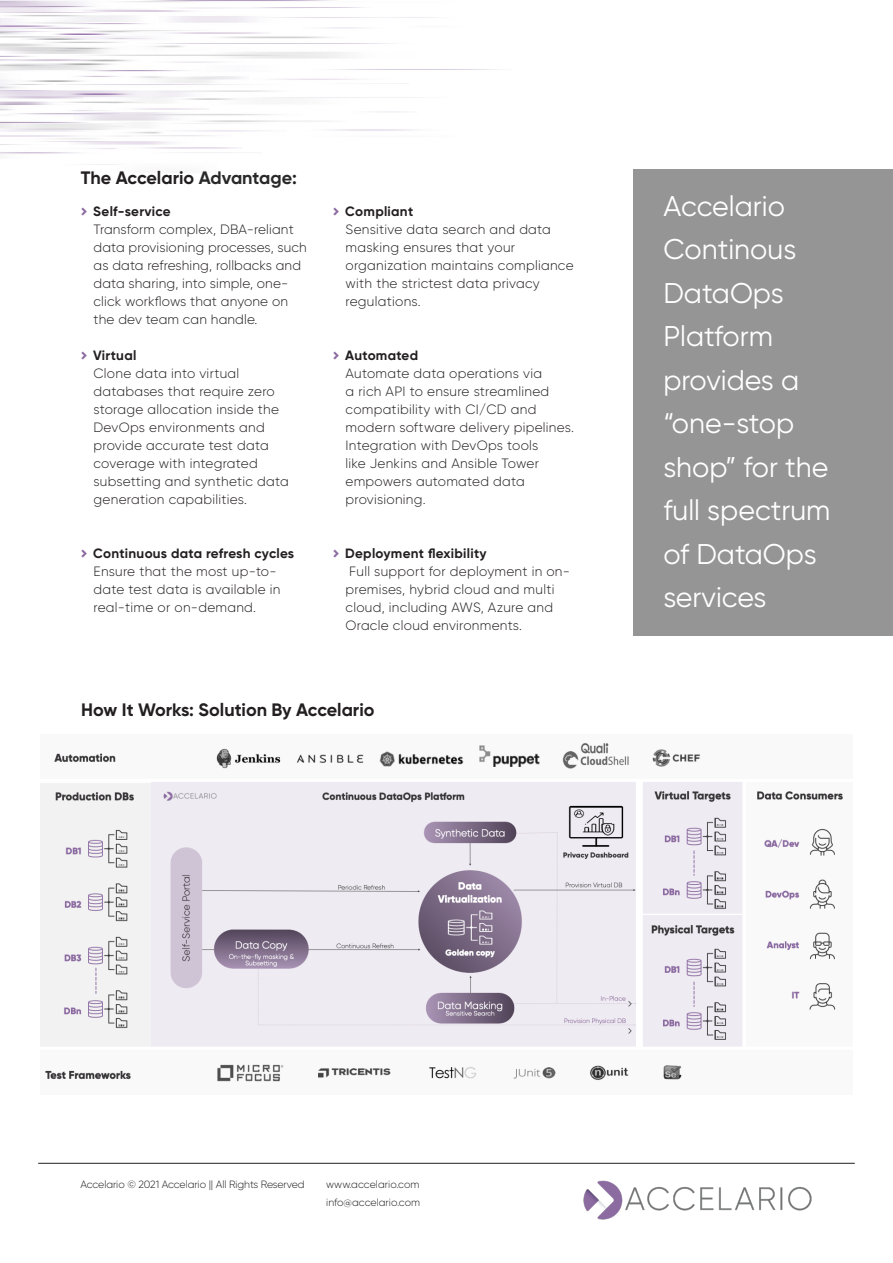
<style>
.page{position:relative;width:893px;height:1263px;background:#fff}
.page>*{position:absolute;margin:0;border:0;box-sizing:border-box;transform-origin:0 0}
.t1{font:28.5px/43.5px "Gilroy";color:#fff}
.t2{font:700 18px "Gilroy";color:#231f20}
.t3{font:15px "Aharoni G Condensed";color:#8c6aa0}
.t4{font:300 13.5px/18px "Gilroy";letter-spacing:.02em;color:#231f20}
.t5{font:700 13.5px "Gilroy";letter-spacing:.02em;color:#231f20}
.טקסט_רץ{font:300 10.5px "Gilroy";letter-spacing:-.01em;color:#231f20}
.s1{color:#2a292a}
</style>
<div class="page">
<div style="left:633px;top:170px;width:260px;height:466px;background:#969595"></div>
<img style="left:583px;top:1180px;width:229px;height:40px">
<hr style="left:38px;top:1163px;width:817px;height:1px;background:#231f20">
<img style="left:40px;top:742px;width:803px;height:340px">
<svg style="left:628px;top:1001px;width:3px;height:6px"></svg>
<svg style="left:628px;top:1028px;width:3px;height:6px"></svg>
<p class="t2" style="left:81px;top:167px;width:218px">The Accelario <span class="s1">Advantage</span>:</p>
<p class="t5" style="left:93px;top:203px;width:79px">Self-service</p>
<p class="t3" style="left:81px;top:202px;width:8px">›</p>
<p class="t5" style="left:345px;top:203px;width:69px">Compliant</p>
<p class="t3" style="left:333px;top:202px;width:8px">›</p>
<p class="t4" style="left:94px;top:220px;width:215px">Transform complex, DBA-reliant data provisioning processes, such as data refreshing, rollbacks and</p>
<p class="t4" style="left:94px;top:292px;width:196px">click workflows that anyone on</p>
<p class="t4" style="left:94px;top:274px;width:196px">data sharing, into simple, one-</p>
<p class="t4" style="left:94px;top:310px;width:165px">the dev team can handle.</p>
<p class="t5" style="left:93px;top:347px;width:45px">Virtual</p>
<p class="t3" style="left:81px;top:346px;width:8px">›</p>
<p class="t4" style="left:346px;top:220px;width:230px">Sensitive data search and data masking ensures that your organization maintains compliance with the strictest data privacy regulations.</p>
<p class="t5" style="left:345px;top:347px;width:74px">Automated</p>
<p class="t3" style="left:333px;top:346px;width:8px">›</p>
<p class="t4" style="left:94px;top:364px;width:197px">Clone data into virtual databases that require zero storage allocation inside the<br>DevOps environments and provide accurate test data coverage with integrated subsetting and synthetic data generation capabilities.</p>
<p class="t4" style="left:346px;top:364px;width:230px">Automate data operations via<br>a rich API to ensure streamlined compatibility with CI/CD and modern software delivery pipelines.<br>Integration with DevOps tools<br>like Jenkins and Ansible Tower empowers automated data provisioning.</p>
<p class="t5" style="left:93px;top:545px;width:202px">Continuous data refresh cycles</p>
<p class="t3" style="left:81px;top:544px;width:8px">›</p>
<p class="t5" style="left:345px;top:545px;width:143px">Deployment flexibility</p>
<p class="t3" style="left:333px;top:544px;width:8px">›</p>
<p class="t4" style="left:94px;top:562px;width:185px">Ensure that the most up-to-</p>
<p class="t4" style="left:94px;top:598px;width:164px">real-time or on-demand.</p>
<p class="t4" style="left:94px;top:580px;width:189px">date test data is available in</p>
<p class="t4" style="left:349px;top:562px;width:222px">Full support for deployment in on-</p>
<p class="t4" style="left:346px;top:598px;width:209px">cloud, including AWS, Azure and<br>Oracle cloud environments.</p>
<p class="t4" style="left:346px;top:580px;width:210px">premises, hybrid cloud and multi</p>
<p class="t2" style="left:81px;top:698px;width:295px">How It Works: Solution By Accelario</p>
<p class="t1" style="left:663px;top:184px;width:169px">Accelario<br>Continous<br>DataOps<br>Platform provides a “one-stop shop” for the full spectrum of DataOps services</p>
<p class="טקסט_רץ" style="left:80px;top:1178px;width:226px">Accelario © 2021 Accelario || All Rights Reserved</p>
<p class="טקסט_רץ" style="left:326px;top:1178px;width:95px">www.accelario.com</p>
<p class="טקסט_רץ" style="left:326px;top:1196px;width:95px">info@accelario.com</p>
</div>
